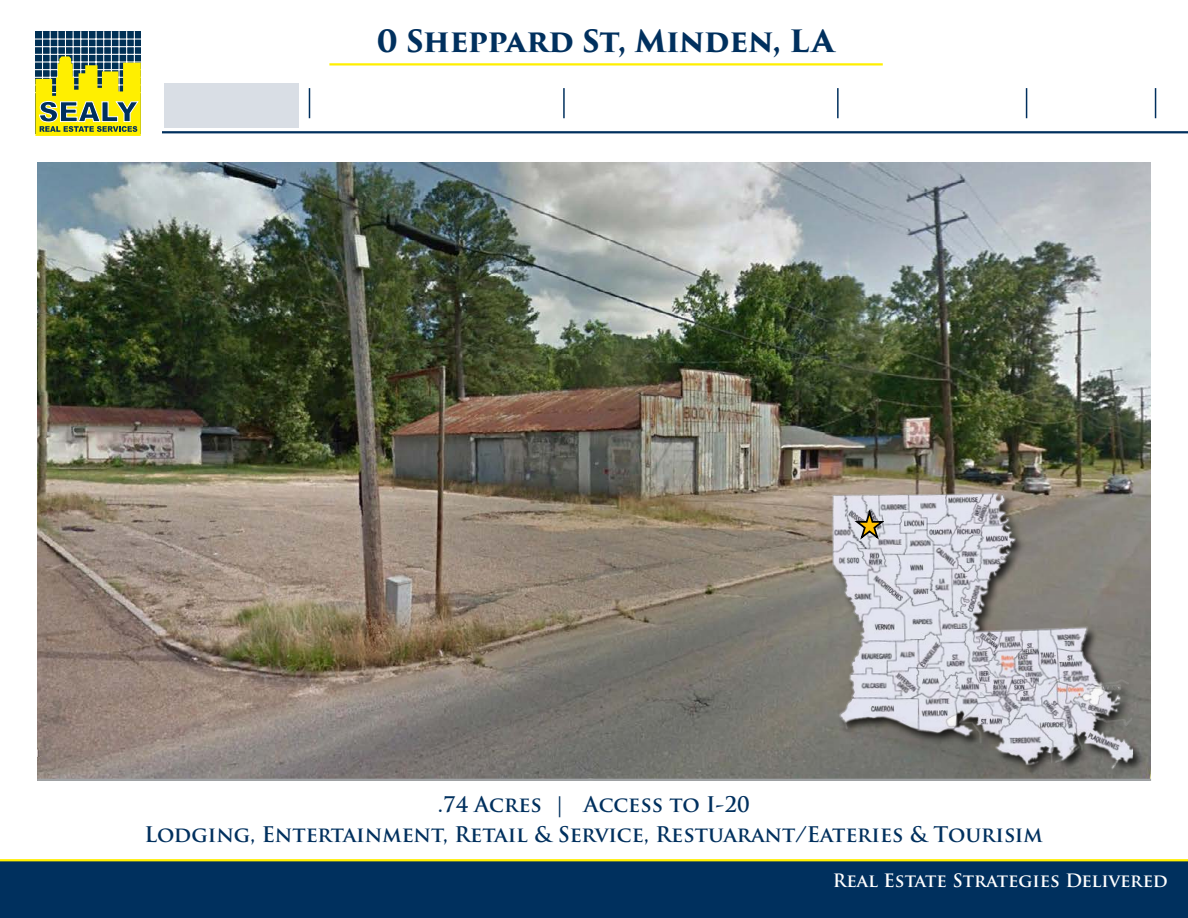
<style>
.page{position:relative;width:1188px;height:918px;background:#fff}
.page>*{position:absolute;margin:0;border:0;box-sizing:border-box;transform-origin:0 0}
.t1{font:700 30px "Trajan Pro 3";letter-spacing:-.015em;color:#00305e}
.t2{font:700 21px/30px "Trajan Pro";color:#00305e;text-align:center}
.t3{font:700 18px "Trajan Pro";color:#fff}
</style>
<div class="page">
<div style="left:165px;top:83px;width:134px;height:45px;background:#d9dee5"></div>
<div style="left:0;top:860px;width:1188px;height:58px;background:#00305e"></div>
<svg style="left:35px;top:31px;width:106px;height:25px;background:#144062"></svg>
<hr style="left:35px;top:39px;width:107px;height:1px;background:#fff">
<hr style="left:35px;top:46px;width:107px;height:1px;background:#fff">
<hr style="left:35px;top:54px;width:107px;height:1px;background:#fff">
<hr style="left:42px;top:31px;width:1px;height:85px;background:#fff">
<hr style="left:50px;top:31px;width:1px;height:85px;background:#fff">
<hr style="left:57px;top:31px;width:1px;height:85px;background:#fff">
<hr style="left:65px;top:31px;width:1px;height:85px;background:#fff">
<hr style="left:73px;top:31px;width:1px;height:85px;background:#fff">
<hr style="left:80px;top:31px;width:1px;height:85px;background:#fff">
<hr style="left:88px;top:31px;width:1px;height:85px;background:#fff">
<hr style="left:96px;top:31px;width:1px;height:85px;background:#fff">
<hr style="left:103px;top:31px;width:1px;height:85px;background:#fff">
<hr style="left:111px;top:31px;width:1px;height:85px;background:#fff">
<hr style="left:119px;top:31px;width:1px;height:85px;background:#fff">
<hr style="left:126px;top:31px;width:1px;height:85px;background:#fff">
<hr style="left:134px;top:31px;width:1px;height:85px;background:#fff">
<svg style="left:35px;top:56px;width:106px;height:80px;background:#b3b734"></svg>
<hr style="left:162px;top:131px;width:1026px;height:2px;background:#00305e">
<hr style="left:309px;top:88px;width:1px;height:30px;background:#00305e">
<hr style="left:563px;top:88px;width:2px;height:30px;background:#00305e">
<hr style="left:837px;top:88px;width:2px;height:30px;background:#00305e">
<hr style="left:1026px;top:88px;width:1px;height:30px;background:#00305e">
<hr style="left:1155px;top:88px;width:1px;height:30px;background:#00305e">
<hr style="left:0;top:859px;width:1188px;height:2px;background:#ffef00">
<hr style="left:329px;top:63px;width:554px;height:3px;background:#ffef00">
<img style="left:37px;top:163px;width:1113px;height:616px">
<hr style="left:37px;top:779px;width:1114px;height:2px;background:#a0a3a5">
<div style="left:830px;top:491px;width:315px;height:290px;background:#000;opacity:.75"></div>
<img style="left:821px;top:472px;width:313px;height:309px">
<svg style="left:855px;top:509px;width:28px;height:30px"></svg>
<h1 class="t1" style="left:376px;top:19px;width:459px">0 Sheppard St, Minden, LA</h1>
<p class="t2" style="left:145px;top:790px;width:900px">.74 Acres | Access to I-20<br>Lodging, Entertainment, Retail &amp; Service, Restuarant/Eateries &amp; Tourisim</p>
<p class="t3" style="left:833px;top:870px;width:336px">Real Estate Strategies Delivered</p>
</div>
